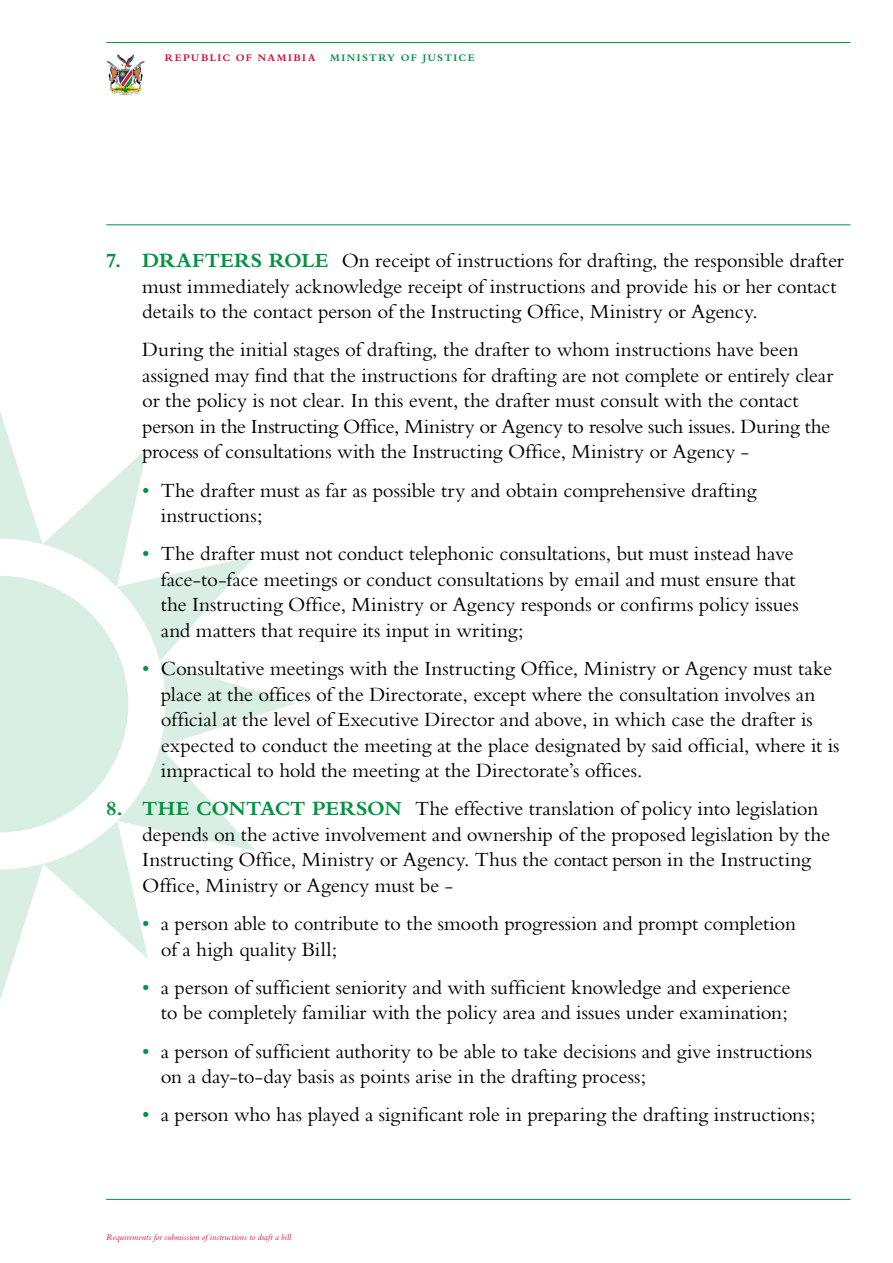
<style>
.page{position:relative;width:893px;height:1263px;background:#fff}
.page>*{position:absolute;margin:0;border:0;box-sizing:border-box;transform-origin:0 0}
.t1{font:21px/25.5px "Bembo";letter-spacing:-.005em;color:#000}
.t2{font:700 10.5px "Bembo";letter-spacing:.14em;color:#d10f33}
.t3{font:700 10.5px "Bembo";letter-spacing:.13em;color:#009442}
.t4{font:italic 9px "Bembo";letter-spacing:.015em;color:#d10f33}
.s1{font-weight:700;color:#009442}
.s2{color:#009442}
.s3{font-size:20.25px}
</style>
<div class="page">
<svg style="left:106px;top:54px;width:39px;height:41px"></svg>
<hr style="left:106px;top:1199px;width:744px;height:1px;background:#009442">
<hr style="left:106px;top:42px;width:744px;height:1px;background:#009442">
<hr style="left:106px;top:225px;width:744px;height:1px;background:#009442">
<svg style="left:0;top:412px;width:295px;height:587px"></svg>
<svg style="left:0;top:576px;width:128px;height:256px"></svg>
<p class="t2" style="left:165px;top:52px;width:152px">REPUBLIC OF NAMIBIA</p>
<p class="t3" style="left:330px;top:52px;width:146px">MINISTRY OF JUSTICE</p>
<p class="t1" style="left:142px;top:247px;width:703px;text-indent:-36px"><span class="s1">7. DRAFTERS ROLE</span> On receipt of instructions for drafting, the responsible drafter must immediately acknowledge receipt of instructions and provide his or her contact details to the contact person of the Instructing Office, Ministry or Agency.</p>
<p class="t1" style="left:142px;top:337px;width:693px">During the initial stages of drafting, the drafter to whom instructions have been assigned may find that the instructions for drafting are not complete or entirely clear or the policy is not clear. In this event, the drafter must consult with the contact person in the Instructing Office, Ministry or Agency to resolve such issues. During the process of consultations with the Instructing Office, Ministry or Agency -</p>
<p class="t1" style="left:161px;top:477px;width:597px;text-indent:-18px"><span class="s2">•</span> The drafter must as far as possible try and obtain comprehensive drafting instructions;</p>
<p class="t1" style="left:161px;top:541px;width:640px;text-indent:-18px"><span class="s2">•</span> The drafter must not conduct telephonic consultations, but must instead have face-to-face meetings or conduct consultations by email and must ensure that the Instructing Office, Ministry or Agency responds or confirms policy issues and matters that require its input in writing;</p>
<p class="t1" style="left:161px;top:655px;width:680px;text-indent:-18px"><span class="s2">•</span> Consultative meetings with the Instructing Office, Ministry or Agency must take place at the offices of the Directorate, except where the consultation involves an official at the level of Executive Director and above, in which case the drafter is expected to conduct the meeting at the place designated by said official, where it is impractical to hold the meeting at the Directorate’s offices.</p>
<p class="t1" style="left:142px;top:795px;width:689px;text-indent:-36px"><span class="s1">8. THE CONTACT PERSON</span> The effective translation of policy into legislation depends on the active involvement and ownership of the proposed legislation by the Instructing Office, Ministry or Agency. Thus the <span class="s3">contact person</span> in the Instructing Office, Ministry or Agency must be -</p>
<p class="t1" style="left:161px;top:910px;width:637px;text-indent:-18px"><span class="s2">•</span> a person able to contribute to the smooth progression and prompt completion of a high quality Bill;</p>
<p class="t1" style="left:142px;top:974px;width:650px;text-align:right"><span class="s2">•</span> a person of sufficient seniority and with sufficient knowledge and experience to be completely familiar with the policy area and issues under examination;</p>
<p class="t1" style="left:161px;top:1038px;width:653px;text-indent:-18px"><span class="s2">•</span> a person of sufficient authority to be able to take decisions and give instructions on a day-to-day basis as points arise in the drafting process;</p>
<p class="t1" style="left:142px;top:1102px;width:675px"><span class="s2">•</span> a person who has played a significant role in preparing the drafting instructions;</p>
<p class="t4" style="left:106px;top:1232px;width:186px">Requirements for submission of instructions to draft a bill</p>
</div>
